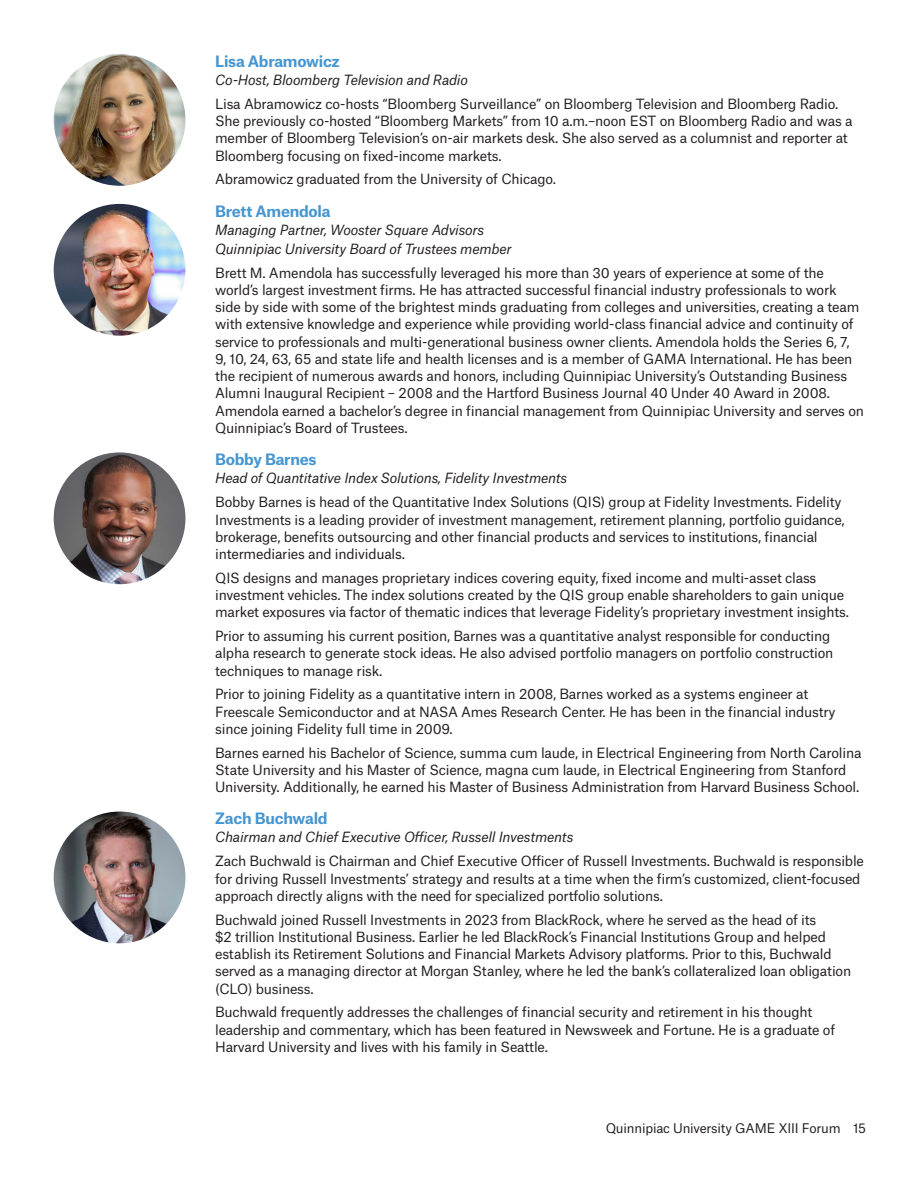
<style>
.page{position:relative;width:918px;height:1188px;background:#fff}
.page>*{position:absolute;margin:0;border:0;box-sizing:border-box;transform-origin:0 0}
.t1{font:700 15px "Atlas Grotesk";letter-spacing:-.015em;color:#4495d1}
.t2{font:13.5px/17.2px "Atlas Grotesk";letter-spacing:-.015em;color:#231f20}
.t3{font:italic 13.5px/18.9px "Atlas Grotesk";letter-spacing:-.015em;color:#231f20}
.t4{font:12.75px "Atlas Grotesk";letter-spacing:-.015em;color:#231f20}
</style>
<div class="page">
<img style="left:54px;top:54px;width:131px;height:132px;border-radius:66px">
<img style="left:54px;top:204px;width:131px;height:132px;border-radius:66px">
<img style="left:54px;top:452px;width:131px;height:132px;border-radius:66px">
<img style="left:54px;top:812px;width:131px;height:131px;border-radius:66px">
<p class="t1" style="left:215px;top:49px;width:126px">Lisa Abramowicz</p>
<p class="t3" style="left:215px;top:69px;width:254px">Co-Host, Bloomberg Television and Radio</p>
<p class="t2" style="left:215px;top:94px;width:639px">Lisa Abramowicz co-hosts “Bloomberg Surveillance” on Bloomberg Television and Bloomberg Radio.<br>She previously co-hosted “Bloomberg Markets” from 10 a.m.–noon EST on Bloomberg Radio and was a member of Bloomberg Television’s on-air markets desk. She also served as a columnist and reporter at Bloomberg focusing on fixed-income markets.</p>
<p class="t2" style="left:215px;top:169px;width:342px">Abramowicz graduated from the University of Chicago.</p>
<p class="t1" style="left:215px;top:199px;width:117px">Brett Amendola</p>
<p class="t3" style="left:215px;top:219px;width:298px">Managing Partner, Wooster Square Advisors<br>Quinnipiac University Board of Trustees member</p>
<p class="t2" style="left:215px;top:263px;width:650px">Brett M. Amendola has successfully leveraged his more than 30 years of experience at some of the world’s largest investment firms. He has attracted successful financial industry professionals to work side by side with some of the brightest minds graduating from colleges and universities, creating a team with extensive knowledge and experience while providing world-class financial advice and continuity of service to professionals and multi-generational business owner clients. Amendola holds the Series 6, 7,<br>9, 10, 24, 63, 65 and state life and health licenses and is a member of GAMA International. He has been the recipient of numerous awards and honors, including Quinnipiac University’s Outstanding Business Alumni Inaugural Recipient – 2008 and the Hartford Business Journal 40 Under 40 Award in 2008.<br>Amendola earned a bachelor’s degree in financial management from Quinnipiac University and serves on Quinnipiac’s Board of Trustees.</p>
<p class="t1" style="left:215px;top:447px;width:103px">Bobby Barnes</p>
<p class="t3" style="left:215px;top:467px;width:354px">Head of Quantitative Index Solutions, Fidelity Investments</p>
<p class="t2" style="left:215px;top:492px;width:631px">Bobby Barnes is head of the Quantitative Index Solutions (QIS) group at Fidelity Investments. Fidelity Investments is a leading provider of investment management, retirement planning, portfolio guidance, brokerage, benefits outsourcing and other financial products and services to institutions, financial intermediaries and individuals.</p>
<p class="t2" style="left:215px;top:568px;width:635px">QIS designs and manages proprietary indices covering equity, fixed income and multi-asset class investment vehicles. The index solutions created by the QIS group enable shareholders to gain unique market exposures via factor of thematic indices that leverage Fidelity’s proprietary investment insights.</p>
<p class="t2" style="left:215px;top:626px;width:620px">Prior to assuming his current position, Barnes was a quantitative analyst responsible for conducting alpha research to generate stock ideas. He also advised portfolio managers on portfolio construction techniques to manage risk.</p>
<p class="t2" style="left:215px;top:684px;width:622px">Prior to joining Fidelity as a quantitative intern in 2008, Barnes worked as a systems engineer at<br>Freescale Semiconductor and at NASA Ames Research Center. He has been in the financial industry since joining Fidelity full time in 2009.</p>
<p class="t2" style="left:215px;top:742px;width:648px">Barnes earned his Bachelor of Science, summa cum laude, in Electrical Engineering from North Carolina<br>State University and his Master of Science, magna cum laude, in Electrical Engineering from Stanford<br>University. Additionally, he earned his Master of Business Administration from Harvard Business School.</p>
<p class="t1" style="left:215px;top:806px;width:114px">Zach Buchwald</p>
<p class="t3" style="left:215px;top:827px;width:360px">Chairman and Chief Executive Officer, Russell Investments</p>
<p class="t2" style="left:215px;top:851px;width:650px">Zach Buchwald is Chairman and Chief Executive Officer of Russell Investments. Buchwald is responsible for driving Russell Investments’ strategy and results at a time when the firm’s customized, client-focused approach directly aligns with the need for specialized portfolio solutions.</p>
<p class="t2" style="left:215px;top:910px;width:638px">Buchwald joined Russell Investments in 2023 from BlackRock, where he served as the head of its<br>$2 trillion Institutional Business. Earlier he led BlackRock’s Financial Institutions Group and helped establish its Retirement Solutions and Financial Markets Advisory platforms. Prior to this, Buchwald served as a managing director at Morgan Stanley, where he led the bank’s collateralized loan obligation (CLO) business.</p>
<p class="t2" style="left:215px;top:1002px;width:622px">Buchwald frequently addresses the challenges of financial security and retirement in his thought leadership and commentary, which has been featured in Newsweek and Fortune. He is a graduate of<br>Harvard University and lives with his family in Seattle.</p>
<p class="t4" style="left:606px;top:1118px;width:262px">Quinnipiac University GAME XIII Forum 15</p>
</div>
